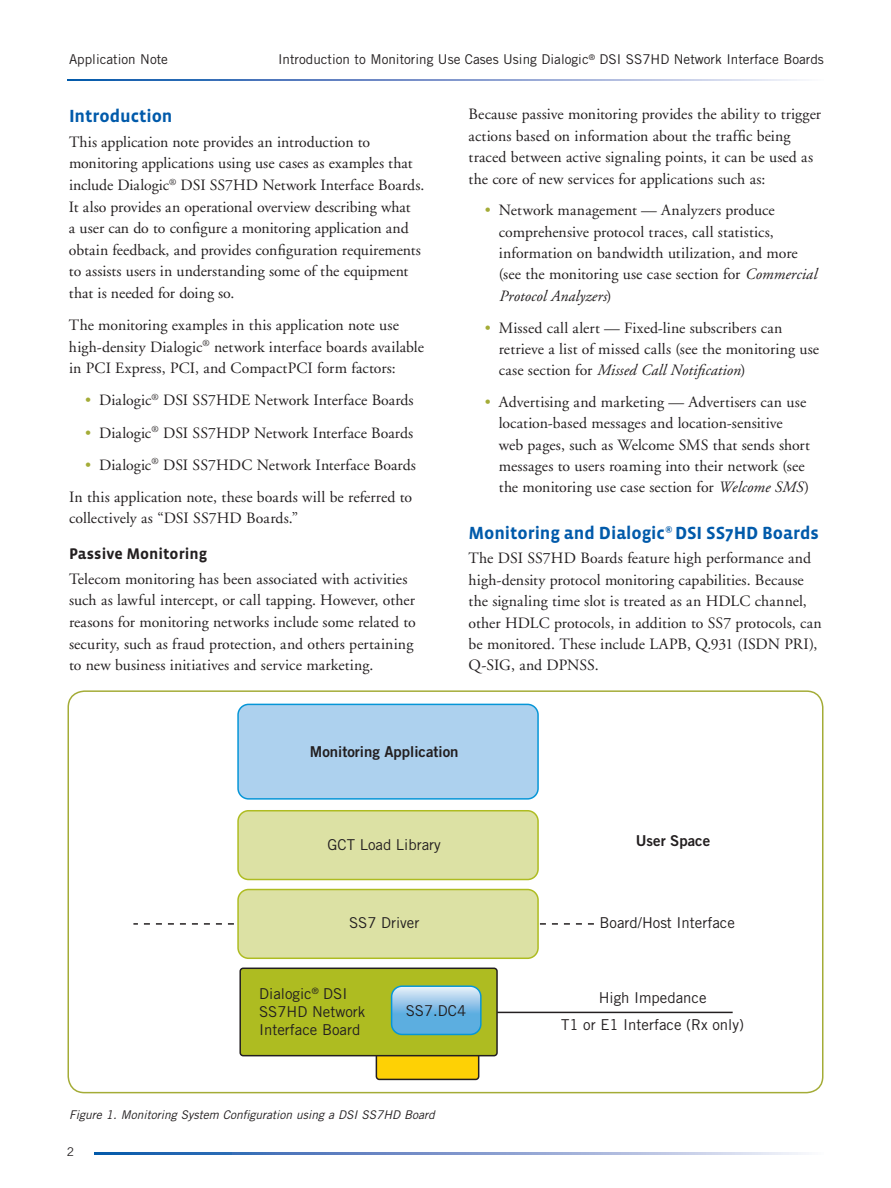
<style>
.page{position:relative;width:891px;height:1188px;background:#fff}
.page>*{position:absolute;margin:0;border:0;box-sizing:border-box;transform-origin:0 0}
.t1{font:700 18px "Vista Sans";letter-spacing:-.005em;color:#015aaa}
.t2{font:15.75px/21.3px "Adobe Garamond";letter-spacing:.005em;color:#231f20}
.t3{font:700 15.75px "Vista Sans";color:#231f20}
.t4{font:15px/18px "Trade Gothic";color:#231f20}
.t5{font:15px "Trade Gothic Bold Two";color:#231f20}
.t6{font:13.5px "Trade Gothic";color:#231f20}
.t7{font:italic 12px "Trade Gothic";color:#231f20}
.t8{font:12px "Trade Gothic";color:#231f20}
.s1{color:#a4ac37}
.s2{font-style:italic}
</style>
<div class="page">
<svg style="left:133px;top:923px;width:461px;height:2px"></svg>
<hr style="left:497px;top:1012px;width:236px;height:1px;background:#231f20">
<svg style="left:376px;top:1056px;width:103px;height:24px"></svg>
<div style="left:238px;top:704px;width:300px;height:95px;background:#add1ee;border-radius:10px"></div>
<div style="left:237px;top:704px;width:302px;height:96px;border:2px solid #0696d7;border-radius:10px"></div>
<div style="left:238px;top:811px;width:300px;height:69px;background:#dce1a4;border-radius:10px"></div>
<div style="left:237px;top:810px;width:302px;height:70px;border:2px solid #aebc21;border-radius:10px"></div>
<div style="left:238px;top:890px;width:300px;height:68px;background:#dce1a4;border-radius:10px"></div>
<div style="left:237px;top:889px;width:302px;height:70px;border:2px solid #aebc21;border-radius:10px"></div>
<div style="left:240px;top:968px;width:257px;height:88px;background:#aebc21;border-radius:3px"></div>
<div style="left:239px;top:968px;width:259px;height:88px;border:2px solid #231f20;border-radius:3px"></div>
<img style="left:390px;top:995px;width:82px;height:41px">
<svg style="left:392px;top:988px;width:87px;height:46px"></svg>
<div style="left:391px;top:985px;width:91px;height:50px;border:2px solid #0696d7;border-radius:10px"></div>
<div style="left:67px;top:690px;width:757px;height:403px;border:2px solid #a4ac37;border-radius:16px"></div>
<svg style="left:94px;top:1153px;width:709px;height:1px"></svg>
<svg style="left:68px;top:80px;width:735px;height:1px"></svg>
<p class="t6" style="left:69px;top:52px;width:101px">Application Note</p>
<p class="t6" style="left:278px;top:52px;width:547px">Introduction to Monitoring Use Cases Using Dialogic<sup>®</sup> DSI SS7HD Network Interface Boards</p>
<p class="t1" style="left:69px;top:107px;width:105px">Introduction</p>
<p class="t2" style="left:69px;top:131px;width:357px">This application note provides an introduction to monitoring applications using use cases as examples that include Dialogic<sup>®</sup> DSI SS7HD Network Interface Boards.<br>It also provides an operational overview describing what<br>a user can do to configure a monitoring application and obtain feedback, and provides configuration requirements to assists users in understanding some of the equipment that is needed for doing so.</p>
<p class="t2" style="left:69px;top:315px;width:356px">The monitoring examples in this application note use high-density Dialogic<sup>®</sup> network interface boards available in PCI Express, PCI, and CompactPCI form factors:</p>
<p class="t2" style="left:85px;top:390px;width:330px"><span class="s1">••</span> Dialogic<sup>®</sup> DSI SS7HDE Network Interface Boards</p>
<p class="t2" style="left:85px;top:422px;width:329px"><span class="s1">••</span> Dialogic<sup>®</sup> DSI SS7HDP Network Interface Boards</p>
<p class="t2" style="left:69px;top:449px;width:348px;line-height:32.1px;text-align:right"><span class="s1">••</span> Dialogic<sup>®</sup> DSI SS7HDC Network Interface Boards<br>In this application note, these boards will be referred to</p>
<p class="t2" style="left:69px;top:508px;width:231px">collectively as “DSI SS7HD Boards.”</p>
<p class="t3" style="left:69px;top:546px;width:140px">Passive Monitoring</p>
<p class="t2" style="left:69px;top:568px;width:348px">Telecom monitoring has been associated with activities such as lawful intercept, or call tapping. However, other reasons for monitoring networks include some related to security, such as fraud protection, and others pertaining to new business initiatives and service marketing.</p>
<p class="t2" style="left:469px;top:104px;width:354px">Because passive monitoring provides the ability to trigger actions based on information about the traffic being traced between active signaling points, it can be used as the core of new services for applications such as:</p>
<p class="t2" style="left:499px;top:200px;width:319px;text-indent:-14px"><span class="s1">••</span> Network management — Analyzers produce comprehensive protocol traces, call statistics, information on bandwidth utilization, and more (see the monitoring use case section for <span class="s2">Commercial Protocol Analyzers</span>)</p>
<p class="t2" style="left:499px;top:317px;width:322px;text-indent:-14px"><span class="s1">••</span> Missed call alert — Fixed-line subscribers can retrieve a list of missed calls (see the monitoring use case section for <span class="s2">Missed Call Notification</span>)</p>
<p class="t2" style="left:499px;top:392px;width:313px;text-indent:-14px"><span class="s1">••</span> Advertising and marketing — Advertisers can use location-based messages and location-sensitive web pages, such as Welcome SMS that sends short messages to users roaming into their network (see the monitoring use case section for <span class="s2">Welcome SMS</span>)</p>
<p class="t1" style="left:469px;top:524px;width:352px">Monitoring and Dialogic<sup>®</sup> DSI SS7HD Boards</p>
<p class="t2" style="left:469px;top:548px;width:355px">The DSI SS7HD Boards feature high performance and high-density protocol monitoring capabilities. Because the signaling time slot is treated as an HDLC channel, other HDLC protocols, in addition to SS7 protocols, can be monitored. These include LAPB, Q.931 (ISDN PRI), Q-SIG, and DPNSS.</p>
<p class="t5" style="left:310px;top:743px;width:150px">Monitoring Application</p>
<p class="t4" style="left:328px;top:836px;width:115px">GCT Load Library</p>
<p class="t5" style="left:636px;top:831px;width:76px">User Space</p>
<p class="t4" style="left:349px;top:913px;width:72px">SS7 Driver</p>
<p class="t4" style="left:599px;top:913px;width:137px">Board/Host Interface</p>
<p class="t4" style="left:259px;top:984px;width:108px">Dialogic<sup>®</sup> DSI<br>SS7HD Network<br>Interface Board</p>
<p class="t4" style="left:406px;top:1001px;width:62px">SS7.DC4</p>
<p class="t7" style="left:69px;top:1107px;width:367px">Figure 1. Monitoring System Configuration using a DSI SS7HD Board</p>
<p class="t8" style="left:67px;top:1144px;width:9px">2</p>
<p class="t4" style="left:561px;top:984px;width:184px;line-height:27px;text-align:center">High Impedance<br>T1 or E1 Interface (Rx only)</p>
</div>
